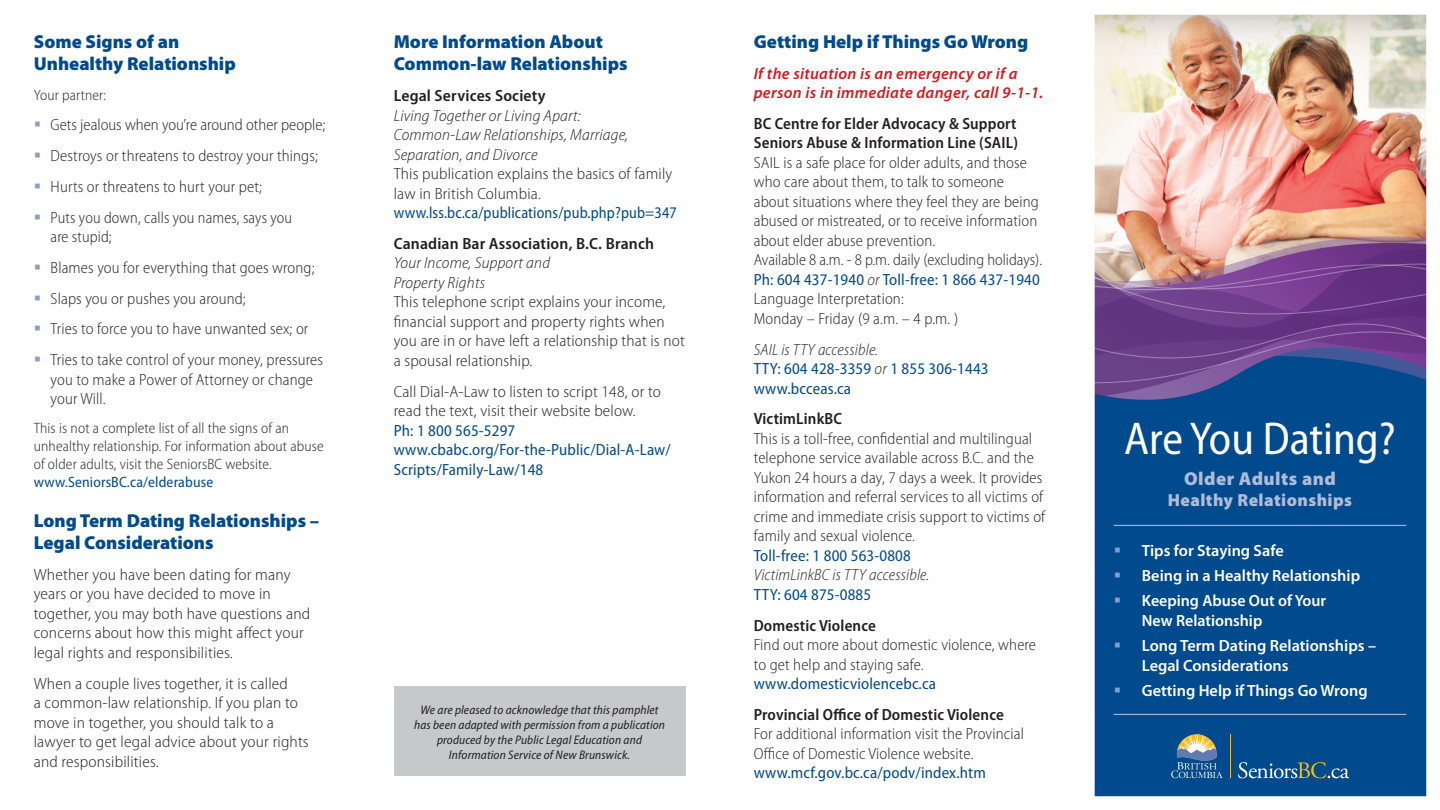
<style>
.page{position:relative;width:1440px;height:810px;background:#fff}
.page>*{position:absolute;margin:0;border:0;box-sizing:border-box;transform-origin:0 0}
.t1{font:semi-condensed 46.25px "Myriad Pro";color:#fff}
.t2{font:900 18.75px/22.5px "Myriad Pro";color:#004a8d}
.t3{font:900 18.75px "Myriad Pro";letter-spacing:.025em;color:#b0bbd8}
.t4{font:900 17.5px "Myriad Pro";letter-spacing:.025em;color:#b0bbd8}
.bold{font:300 semi-condensed 16.25px/19.5px "Myriad Pro";letter-spacing:.01em;color:#231f20}
.Bullets{font:300 semi-condensed 16.25px/19.5px "Myriad Pro";letter-spacing:.01em;color:#231f20}
.bold-2{font:300 semi-condensed 16.25px/19.5px "Myriad Pro";letter-spacing:.01em;color:#231f20;scale:1.05 1}
.body{font:semi-condensed 16.25px/19.5px "Myriad Pro";letter-spacing:.01em;color:#004a8d}
.t5{font:italic 300 semi-condensed 16.25px/19.5px "Myriad Pro";letter-spacing:.01em;color:#231f20;scale:1.04 1}
.bold-3{font:300 semi-condensed 16.25px/19.5px "Myriad Pro";letter-spacing:.01em;color:#231f20;scale:1.04 1}
.t6{font:600 16.25px/19.5px "Myriad Pro";color:#fff}
.t7{font:italic 600 16.25px/19.5px "Myriad Pro";letter-spacing:.02em;color:#d9181f}
.t8{font:300 semi-condensed 15px/18px "Myriad Pro";letter-spacing:.01em;color:#231f20}
.t9{font:italic semi-condensed 12.5px/15px "Myriad Pro";letter-spacing:.01em;color:#231f20;text-align:center}
.s1{color:#8b9ec7}
.s2{font-weight:400;color:#004a8d}
.s3{font-weight:600;font-style:normal}
.s4{font-style:normal}
.s5{font-weight:400;font-style:normal;color:#004a8d}
.s6{font-weight:600}
.s7{font-style:italic}
.s8{font-weight:300;color:#231f20}
.s9{font-weight:300;font-style:italic;color:#231f20}
</style>
<div class="page">
<div style="left:1085px;top:4px;width:349px;height:800px;background:#004a8d"></div>
<hr style="left:1230px;top:734px;width:1px;height:44px;background:#fcb814">
<svg style="left:1238px;top:762px;width:111px;height:16px"></svg>
<svg style="left:1171px;top:734px;width:52px;height:44px"></svg>
<img style="left:1096px;top:16px;width:329px;height:220px">
<svg style="left:1096px;top:236px;width:329px;height:7px;background:#ce9f93"></svg>
<svg style="left:1096px;top:243px;width:329px;height:157px"></svg>
<svg style="left:1096px;top:248px;width:329px;height:151px"></svg>
<svg style="left:1096px;top:261px;width:329px;height:122px;background:#6a488c"></svg>
<hr style="left:1114px;top:525px;width:292px;height:1px;background:#a3b0d2">
<hr style="left:1114px;top:714px;width:292px;height:1px;background:#a3b0d2">
<div style="left:394px;top:687px;width:292px;height:89px;background:#c7c8ca"></div>
<div style="left:1081px;top:1px;width:359px;height:809px;border:14px solid #fff"></div>
<h1 class="t2" style="left:34px;top:30px;width:204px">Some Signs of an<br>Unhealthy Relationship</h1>
<p class="t8" style="left:34px;top:86px;width:74px">Your partner:</p>
<p class="Bullets" style="left:34px;top:115px;width:293px"><span class="s1">▪</span> Gets jealous when you’re around other people;</p>
<p class="Bullets" style="left:34px;top:146px;width:286px"><span class="s1">▪</span> Destroys or threatens to destroy your things;</p>
<p class="Bullets" style="left:34px;top:177px;width:230px"><span class="s1">▪</span> Hurts or threatens to hurt your pet;</p>
<p class="Bullets" style="left:51px;top:208px;width:243px;text-indent:-17px"><span class="s1">▪</span> Puts you down, calls you names, says you are stupid;</p>
<p class="Bullets" style="left:34px;top:258px;width:282px"><span class="s1">▪</span> Blames you for everything that goes wrong;</p>
<p class="Bullets" style="left:34px;top:289px;width:213px"><span class="s1">▪</span> Slaps you or pushes you around;</p>
<p class="Bullets" style="left:34px;top:319px;width:276px"><span class="s1">▪</span> Tries to force you to have unwanted sex; or</p>
<p class="Bullets" style="left:51px;top:350px;width:274px;text-indent:-17px"><span class="s1">▪</span> Tries to take control of your money, pressures you to make a Power of Attorney or change your Will.</p>
<p class="t8" style="left:34px;top:420px;width:291px">This is not a complete list of all the signs of an unhealthy relationship. For information about abuse of older adults, visit the SeniorsBC website. <span class="s2">www.SeniorsBC.ca/elderabuse</span></p>
<h1 class="t2" style="left:34px;top:509px;width:287px">Long Term Dating Relationships –<br>Legal Considerations</h1>
<p class="bold-2" style="left:34px;top:565px;width:265px">Whether you have been dating for many years or you have decided to move in together, you may both have questions and concerns about how this might affect your legal rights and responsibilities.</p>
<p class="bold-2" style="left:34px;top:674px;width:263px">When a couple lives together, it is called<br>a common-law relationship. If you plan to move in together, you should talk to a lawyer to get legal advice about your rights and responsibilities.</p>
<h1 class="t2" style="left:394px;top:30px;width:235px">More Information About<br>Common-law Relationships</h1>
<h2 class="t5" style="left:394px;top:86px;width:274px"><span class="s3">Legal Services Society<br></span>Living Together or Living Apart:<br>Common-Law Relationships, Marriage, Separation, and Divorce<br><span class="s4">This publication explains the basics of family law in British Columbia. </span><span class="s5">www.lss.bc.ca/publications/pub.php?pub=347</span></h2>
<h2 class="bold-3" style="left:394px;top:234px;width:281px"><span class="s6">Canadian Bar Association, B.C. Branch </span><span class="s7">Your Income, Support and<br>Property Rights<br></span>This telephone script explains your income, financial support and property rights when you are in or have left a relationship that is not a spousal relationship.</h2>
<h2 class="body" style="left:394px;top:382px;width:279px"><span class="s8">Call Dial-A-Law to listen to script 148, or to read the text, visit their website below.<br></span>Ph: 1 800 565-5297 www.cbabc.org/For-the-Public/Dial-A-Law/ Scripts/Family-Law/148</h2>
<h2 class="t9" style="left:414px;top:703px;width:252px">We are pleased to acknowledge that this pamphlet has been adapted with permission from a publication produced by the Public Legal Education and Information Service of New Brunswick.</h2>
<h1 class="t2" style="left:754px;top:30px;width:276px">Getting Help if Things Go Wrong</h1>
<h2 class="t7" style="left:754px;top:64px;width:291px">If the situation is an emergency or if a person is in immediate danger, call 9-1-1.</h2>
<h2 class="bold" style="left:754px;top:114px;width:290px"><span class="s6">BC Centre for Elder Advocacy &amp; Support Seniors Abuse &amp; Information Line (SAIL)<br></span>SAIL is a safe place for older adults, and those who care about them, to talk to someone about situations where they feel they are being abused or mistreated, or to receive information about elder abuse prevention.<br>Available 8 a.m. - 8 p.m. daily (excluding holidays).<br><span class="s2">Ph: 604 437-1940</span> <span class="s7">or</span> <span class="s2">Toll-free: 1 866 437-1940<br></span>Language Interpretation:<br>Monday – Friday (9 a.m. – 4 p.m. )</h2>
<p class="body" style="left:754px;top:340px;width:236px"><span class="s9">SAIL is TTY accessible.<br></span>TTY: 604 428-3359 <span class="s9">or</span> 1 855 306-1443 www.bcceas.ca</p>
<p class="bold" style="left:754px;top:409px;width:293px"><span class="s6">VictimLinkBC<br></span>This is a toll-free, confidential and multilingual telephone service available across B.C. and the Yukon 24 hours a day, 7 days a week. It provides information and referral services to all victims of crime and immediate crisis support to victims of family and sexual violence.<br><span class="s2">Toll-free: 1 800 563-0808<br></span><span class="s7">VictimLinkBC is TTY accessible.<br></span><span class="s2">TTY: 604 875-0885</span></p>
<p class="bold" style="left:754px;top:616px;width:284px"><span class="s6">Domestic Violence<br></span>Find out more about domestic violence, where to get help and staying safe. <span class="s2">www.domesticviolencebc.ca</span></p>
<p class="bold" style="left:754px;top:705px;width:272px"><span class="s6">Provincial Office of Domestic Violence </span>For additional information visit the Provincial Office of Domestic Violence website. <span class="s2">www.mcf.gov.bc.ca/podv/index.htm</span></p>
<p class="t1" style="left:1124px;top:413px;width:273px">Are You Dating?</p>
<p class="t3" style="left:1184px;top:468px;width:153px">Older Adults and</p>
<p class="t4" style="left:1168px;top:490px;width:186px">Healthy Relationships</p>
<p class="t6" style="left:1114px;top:541px;width:172px"><span class="s1">▪</span> Tips for Staying Safe</p>
<p class="t6" style="left:1114px;top:566px;width:248px"><span class="s1">▪</span> Being in a Healthy Relationship</p>
<p class="t6" style="left:1142px;top:592px;width:186px;text-indent:-28px"><span class="s1">▪</span> Keeping Abuse Out of Your<br>New Relationship</p>
<p class="t6" style="left:1142px;top:636px;width:236px;text-indent:-28px"><span class="s1">▪</span> Long Term Dating Relationships –<br>Legal Considerations</p>
<p class="t6" style="left:1114px;top:681px;width:255px"><span class="s1">▪</span> Getting Help if Things Go Wrong</p>
</div>
